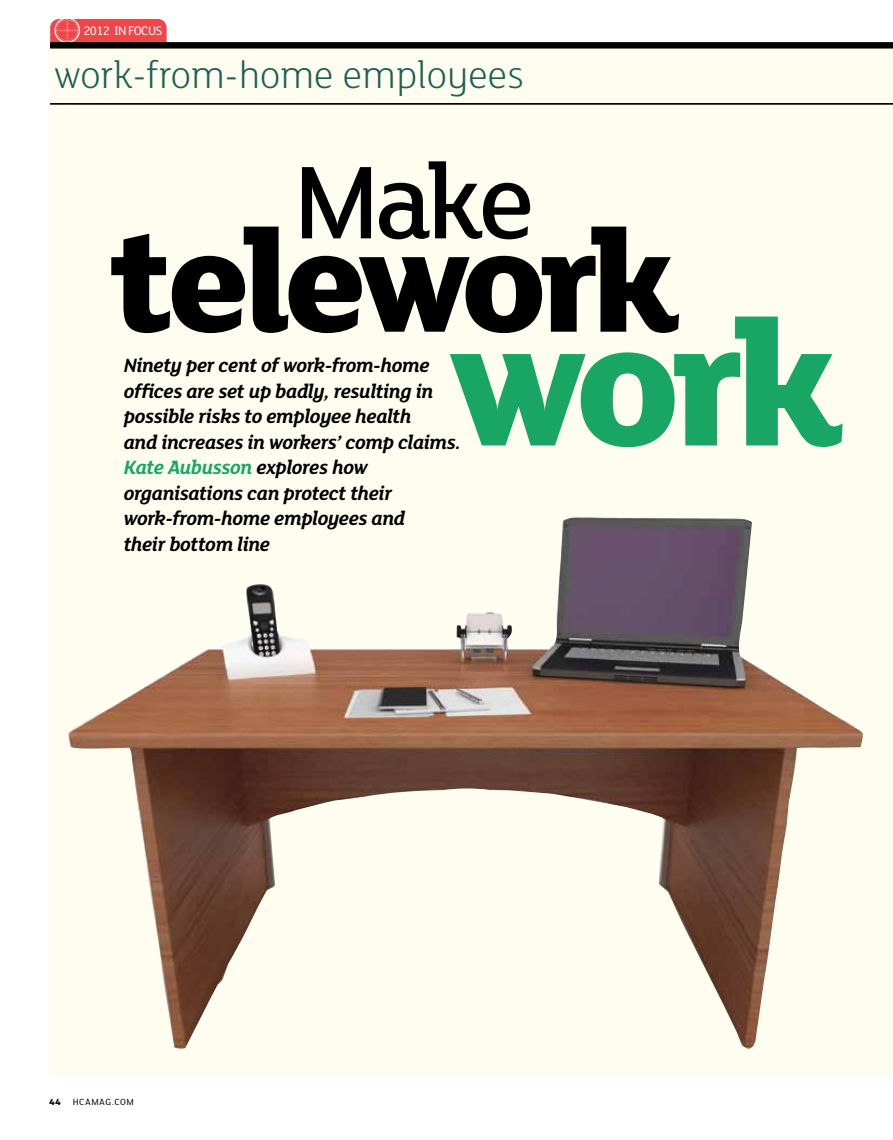
<style>
.page{position:relative;width:893px;height:1140px;background:#fff}
.page>*{position:absolute;margin:0;border:0;box-sizing:border-box;transform-origin:0 0}
.t1{font:800 188.4px "FS Lola";color:#19a665}
.t2{font:800 153.6px "FS Lola";letter-spacing:-.05em;color:#000}
.t3{font:500 112.5px "FS Lola";color:#000}
.t4{font:300 40.5px "FS Lola";color:#1f6055}
.t5{font:italic 700 21px/25.5px "FS Lola";letter-spacing:-.015em;color:#000;scale:.95 1}
.t6{font:13.5px "FS Lola";letter-spacing:-.05em;color:#fff}
.t7{font:9.75px "FS Lola";letter-spacing:.055em;color:#000}
.s1{color:#19a665}
.s2{font-weight:800}
</style>
<div class="page">
<svg style="left:50px;top:19px;width:117px;height:23px;background:#ef5054"></svg>
<div style="left:50px;top:45px;width:843px;height:1031px;background:#fefdef"></div>
<img style="left:68px;top:517px;width:795px;height:533px">
<hr style="left:50px;top:103px;width:843px;height:1px;background:#000">
<div style="left:50px;top:42px;width:843px;height:6px;background:#000"></div>
<p class="t6" style="left:84px;top:22px;width:80px">2012 IN FOCUS</p>
<h3 class="t4" style="left:54px;top:49px;width:471px">work-from-home employees</h3>
<h3 class="t3" style="left:293px;top:129px;width:243px">Make</h3>
<h2 class="t2" style="left:111px;top:175px;width:571px">telework</h2>
<h1 class="t1" style="left:449px;top:253px;width:396px">work</h1>
<p class="t5" style="left:124px;top:351px;width:357px">Ninety per cent of work-from-home offices are set up badly, resulting in possible risks to employee health<br>and increases in workers’ comp claims.<br><span class="s1">Kate Aubusson</span> explores how organisations can protect their work-from-home employees and<br>their bottom line</p>
<p class="t7" style="left:49px;top:1095px;width:86px"><span class="s2">44</span> HCAMAG.COM</p>
</div>
